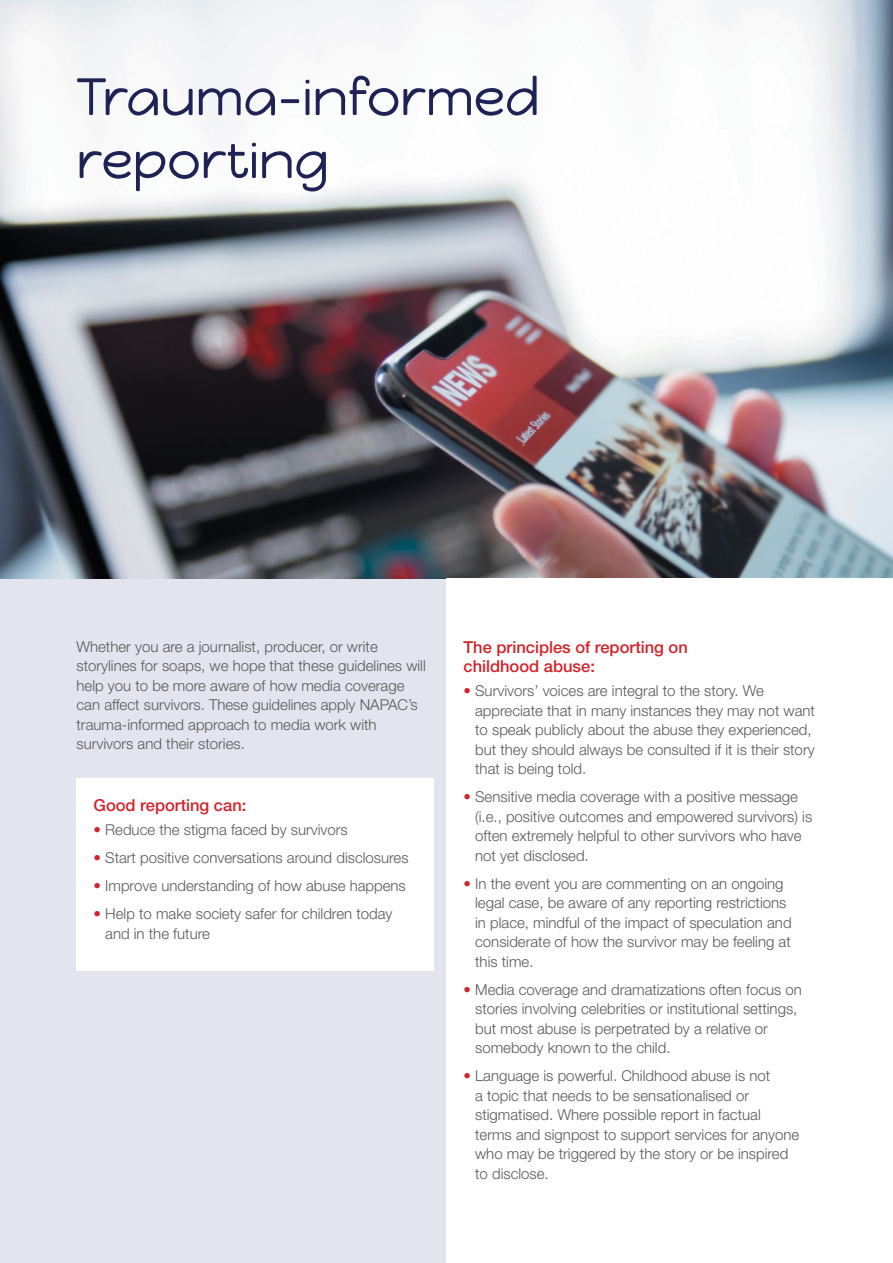
<style>
.page{position:relative;width:893px;height:1263px;background:#fff}
.page>*{position:absolute;margin:0;border:0;box-sizing:border-box;transform-origin:0 0}
.t1{font:52.5px/63px "Happy Monkey";color:#1e2254}
.t2{font:500 16.5px/19.5px "Helvetica Neue";color:#d2232a}
.t3{font:300 15px/19.5px "Helvetica Neue";color:#58595b}
.s1{color:#d2232a}
</style>
<div class="page">
<div style="left:0;top:578px;width:893px;height:685px;background:#e3e4ee"></div>
<img style="left:1px;top:0;width:892px;height:578px">
<div style="left:446px;top:578px;width:447px;height:685px;background:#fff"></div>
<div style="left:77px;top:778px;width:357px;height:192px;background:#fff"></div>
<img style="left:0;top:0;width:1px;height:578px">
<hr style="left:0;top:863px;width:1px;height:220px;background:#000">
<svg style="left:0;top:412px;width:1px;height:166px"></svg>
<h1 class="t1" style="left:77px;top:65px;width:465px">Trauma-informed reporting</h1>
<p class="t3" style="left:77px;top:636px;width:351px">Whether you are a journalist, producer, or write storylines for soaps, we hope that these guidelines will help you to be more aware of how media coverage can affect survivors. These guidelines apply NAPAC’s trauma-informed approach to media work with survivors and their stories.</p>
<p class="t2" style="left:94px;top:795px;width:154px">Good reporting can:</p>
<p class="t3" style="left:94px;top:820px;width:256px"><span class="s1">•</span> Reduce the stigma faced by survivors</p>
<p class="t3" style="left:94px;top:848px;width:317px"><span class="s1">•</span> Start positive conversations around disclosures</p>
<p class="t3" style="left:94px;top:876px;width:314px"><span class="s1">•</span> Improve understanding of how abuse happens</p>
<p class="t3" style="left:105px;top:904px;width:289px;text-indent:-12px"><span class="s1">•</span> Help to make society safer for children today and in the future</p>
<p class="t2" style="left:463px;top:637px;width:226px">The principles of reporting on childhood abuse:</p>
<p class="t3" style="left:475px;top:681px;width:341px;text-indent:-12px"><span class="s1">•</span> Survivors’ voices are integral to the story. We appreciate that in many instances they may not want to speak publicly about the abuse they experienced, but they should always be consulted if it is their story that is being told.</p>
<p class="t3" style="left:475px;top:787px;width:339px;text-indent:-12px"><span class="s1">•</span> Sensitive media coverage with a positive message (i.e., positive outcomes and empowered survivors) is often extremely helpful to other survivors who have not yet disclosed.</p>
<p class="t3" style="left:475px;top:873px;width:318px;text-indent:-12px"><span class="s1">•</span> In the event you are commenting on an ongoing legal case, be aware of any reporting restrictions in place, mindful of the impact of speculation and considerate of how the survivor may be feeling at this time.</p>
<p class="t3" style="left:475px;top:979px;width:328px;text-indent:-12px"><span class="s1">•</span> Media coverage and dramatizations often focus on stories involving celebrities or institutional settings, but most abuse is perpetrated by a relative or somebody known to the child.</p>
<p class="t3" style="left:475px;top:1066px;width:326px;text-indent:-12px"><span class="s1">•</span> Language is powerful. Childhood abuse is not<br>a topic that needs to be sensationalised or stigmatised. Where possible report in factual terms and signpost to support services for anyone who may be triggered by the story or be inspired to disclose.</p>
</div>
